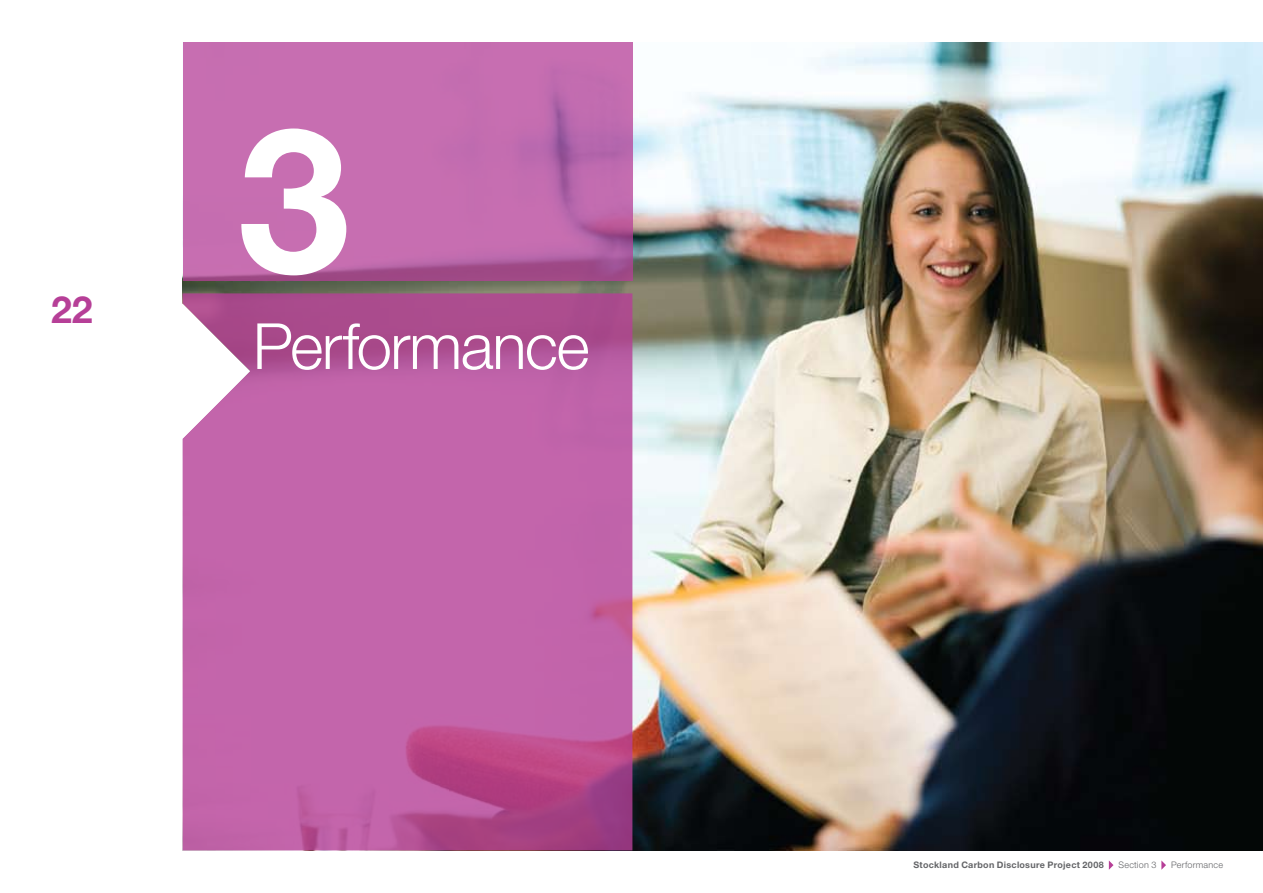
<style>
.page{position:relative;width:1263px;height:893px;background:#fff}
.page>*{position:absolute;margin:0;border:0;box-sizing:border-box;transform-origin:0 0}
.t1{font:700 201.75px "Helvetica Neue LT";color:#fff}
.t2{font:300 63.75px "Helvetica Neue LT";letter-spacing:-.025em;color:#fff}
.t3{font:700 37.5px "Helvetica Neue LT";color:#b63f97}
.t4{font:700 9px "Helvetica Neue LT";letter-spacing:.03em;color:#636467}
.t5{font:300 9px "Helvetica Neue LT";letter-spacing:.025em;color:#636467}
</style>
<div class="page">
<img style="left:183px;top:43px;width:1080px;height:807px">
<svg style="left:183px;top:293px;width:449px;height:557px;background:#bd5ea3"></svg>
<svg style="left:183px;top:43px;width:449px;height:238px;background:#c16aad"></svg>
<svg style="left:1109px;top:860px;width:4px;height:10px"></svg>
<svg style="left:1161px;top:860px;width:5px;height:10px"></svg>
<svg style="left:182px;top:304px;width:68px;height:135px"></svg>
<h3 class="t3" style="left:51px;top:286px;width:43px">22</h3>
<h1 class="t1" style="left:238px;top:76px;width:114px">3</h1>
<h2 class="t2" style="left:253px;top:307px;width:338px">Performance</h2>
<p class="t4" style="left:913px;top:859px;width:192px">Stockland Carbon Disclosure Project 2008</p>
<p class="t5" style="left:1118px;top:859px;width:39px">Section 3</p>
<p class="t5" style="left:1171px;top:859px;width:53px">Performance</p>
</div>
